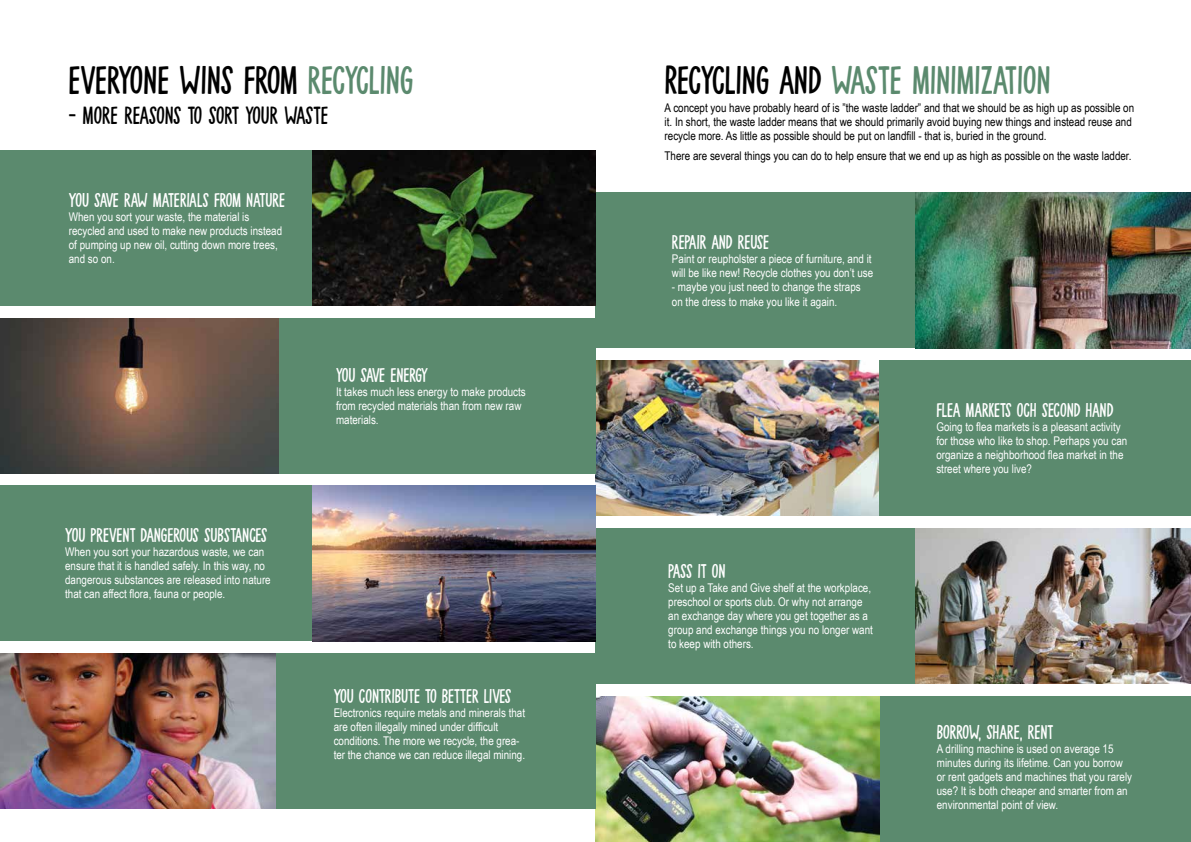
<style>
.page{position:relative;width:1191px;height:842px;background:#fff}
.page>*{position:absolute;margin:0;border:0;box-sizing:border-box;transform-origin:0 0}
.t1{font:40px "Mulhouse DEMO";color:#5b8a6e}
.t2{font:40px "Mulhouse DEMO";color:#000}
.t3{font:25px "Mulhouse DEMO";letter-spacing:-.01em;color:#000}
.t4{font:20px "Mulhouse DEMO";color:#fff}
.t5{font:20px "Mulhouse DEMO";letter-spacing:-.03em;color:#fff}
.t6{font:12px/14px "Arial Narrow";color:#fff}
.t7{font:12px/14px "Arial Narrow";color:#000}
.s1{color:#5b8a6e}
.s2{color:#000}
</style>
<div class="page">
<div style="left:595px;top:193px;width:320px;height:155px;background:#5b8a6e"></div>
<div style="left:878px;top:360px;width:313px;height:156px;background:#5b8a6e"></div>
<div style="left:595px;top:528px;width:320px;height:155px;background:#5b8a6e"></div>
<img style="left:915px;top:193px;width:276px;height:155px">
<img style="left:595px;top:360px;width:283px;height:156px">
<img style="left:915px;top:528px;width:276px;height:155px">
<div style="left:879px;top:696px;width:312px;height:146px;background:#5b8a6e"></div>
<img style="left:595px;top:696px;width:284px;height:146px">
<div style="left:0;top:150px;width:312px;height:156px;background:#5b8a6e"></div>
<div style="left:278px;top:318px;width:317px;height:155px;background:#5b8a6e"></div>
<div style="left:0;top:486px;width:312px;height:155px;background:#5b8a6e"></div>
<img style="left:312px;top:150px;width:283px;height:156px">
<img style="left:0;top:318px;width:278px;height:155px">
<img style="left:312px;top:486px;width:283px;height:155px">
<div style="left:276px;top:653px;width:319px;height:156px;background:#5b8a6e"></div>
<img style="left:0;top:653px;width:276px;height:156px">
<h1 class="t2" style="left:68px;top:58px;width:346px">EVERYONE WINS FROM <span class="s1">RECYCLING</span></h1>
<h2 class="t3" style="left:68px;top:101px;width:261px">- MORE REASONS TO SORT YOUR WASTE</h2>
<h3 class="t4" style="left:69px;top:189px;width:218px">YOU SAVE RAW MATERIALS FROM NATURE</h3>
<p class="t6" style="left:69px;top:209px;width:215px">When you sort your waste, the material is recycled and used to make new products instead of pumping up new oil, cutting down more trees, and so on.</p>
<h3 class="t4" style="left:65px;top:525px;width:204px">YOU PREVENT DANGEROUS SUBSTANCES</h3>
<p class="t6" style="left:65px;top:545px;width:207px">When you sort your hazardous waste, we can ensure that it is handled safely. In this way, no dangerous substances are released into nature that can affect flora, fauna or people.</p>
<h3 class="t5" style="left:336px;top:364px;width:94px">YOU SAVE ENERGY</h3>
<p class="t6" style="left:336px;top:384px;width:191px">It takes much less energy to make products from recycled materials than from new raw materials.</p>
<h3 class="t4" style="left:334px;top:685px;width:179px">YOU CONTRIBUTE TO BETTER LIVES</h3>
<p class="t6" style="left:334px;top:705px;width:193px">Electronics require metals and minerals that are often illegally mined under difficult conditions. The more we recycle, the grea&shy;ter the chance we can reduce illegal mining.</p>
<h1 class="t1" style="left:664px;top:58px;width:387px"><span class="s2">RECYCLING AND</span> WASTE MINIMIZATION</h1>
<p class="t7" style="left:664px;top:100px;width:471px">A concept you have probably heard of is ”the waste ladder” and that we should be as high up as possible on it. In short, the waste ladder means that we should primarily avoid buying new things and instead reuse and recycle more. As little as possible should be put on landfill - that is, buried in the ground.</p>
<p class="t7" style="left:664px;top:148px;width:468px">There are several things you can do to help ensure that we end up as high as possible on the waste ladder.</p>
<h3 class="t4" style="left:672px;top:231px;width:99px">REPAIR AND REUSE</h3>
<p class="t6" style="left:672px;top:252px;width:203px">Paint or reupholster a piece of furniture, and it will be like new! Recycle clothes you don’t use</p>
<p class="t6" style="left:672px;top:279px;width:190px;line-height:14.4px">- maybe you just need to change the straps on the dress to make you like it again.</p>
<h3 class="t4" style="left:668px;top:560px;width:59px">PASS IT ON</h3>
<p class="t6" style="left:668px;top:580px;width:206px">Set up a Take and Give shelf at the workplace, preschool or sports club. Or why not arrange an exchange day where you get together as a group and exchange things you no longer want to keep with others.</p>
<h3 class="t4" style="left:936px;top:399px;width:178px">FLEA MARKETS OCH SECOND HAND</h3>
<p class="t6" style="left:936px;top:419px;width:192px">Going to flea markets is a pleasant activity for those who like to shop. Perhaps you can organize a neighborhood flea market in the street where you live?</p>
<h3 class="t4" style="left:936px;top:721px;width:118px">BORROW, SHARE, RENT</h3>
<p class="t6" style="left:936px;top:741px;width:197px">A drilling machine is used on average 15 minutes during its lifetime. Can you borrow or rent gadgets and machines that you rarely use? It is both cheaper and smarter from an environmental point of view.</p>
</div>
